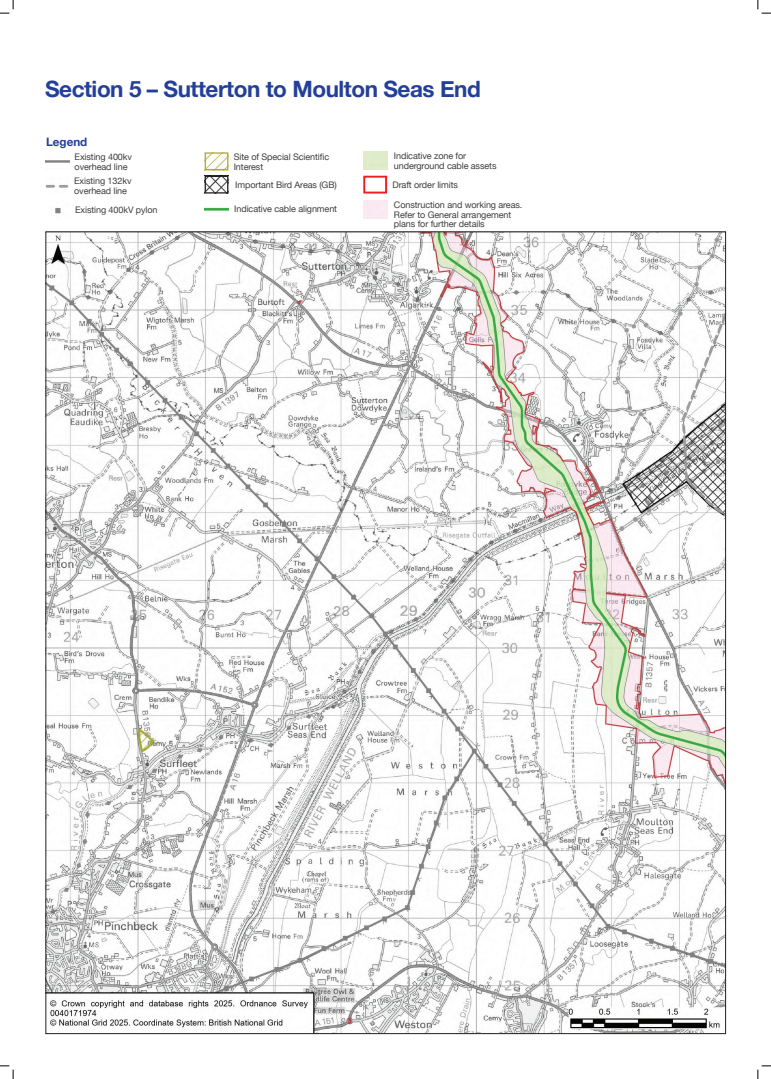
<style>
.page{position:relative;width:771px;height:1079px;background:#fff}
.page>*{position:absolute;margin:0;border:0;box-sizing:border-box;transform-origin:0 0}
.t1{font:700 22.5px "Helvetica Neue";letter-spacing:-.02em;color:#223f99}
.t2{font:700 11.62px "Helvetica Neue";color:#223f99}
.t3{font:9px/9.5px "Helvetica Neue";letter-spacing:-.01em;color:#3e3e3f}
</style>
<div class="page">
<img style="left:47px;top:233px;width:676px;height:799px">
<div style="left:363px;top:176px;width:24px;height:17px;background:#fff;border:2px solid #ee1e23"></div>
<img style="left:45px;top:185px;width:24px;height:3px">
<img style="left:204px;top:207px;width:24px;height:4px">
<img style="left:55px;top:208px;width:6px;height:6px">
<img style="left:206px;top:178px;width:20px;height:13px">
<div style="left:204px;top:176px;width:24px;height:17px;border:1px solid #231f20"></div>
<img style="left:206px;top:154px;width:20px;height:14px">
<div style="left:204px;top:152px;width:24px;height:18px;border:1px solid #b3a832"></div>
<svg style="left:0;top:0;width:14px;height:14px"></svg>
<svg style="left:0;top:1065px;width:14px;height:14px"></svg>
<svg style="left:757px;top:0;width:13px;height:14px"></svg>
<svg style="left:757px;top:1065px;width:13px;height:14px"></svg>
<h1 class="t1" style="left:45px;top:71px;width:437px">Section 5 – Sutterton to Moulton Seas End</h1>
<p class="t2" style="left:46px;top:133px;width:43px">Legend</p>
<p class="t3" style="left:75px;top:153px;width:59px">Existing 400kv overhead line</p>
<p class="t3" style="left:74px;top:177px;width:59px">Existing 132kv overhead line</p>
<p class="t3" style="left:75px;top:206px;width:84px">Existing 400kV pylon</p>
<p class="t3" style="left:234px;top:205px;width:104px">Indicative cable alignment</p>
<p class="t3" style="left:234px;top:153px;width:97px">Site of Special Scientific<br>Interest</p>
<p class="t3" style="left:235px;top:181px;width:103px">Important Bird Areas (GB)</p>
<p class="t3" style="left:394px;top:152px;width:104px">Indicative zone for underground cable assets</p>
<p class="t3" style="left:392px;top:181px;width:67px">Draft order limits</p>
<p class="t3" style="left:394px;top:201px;width:130px">Construction and working areas.<br>Refer to General arrangement plans for further details</p>
</div>
